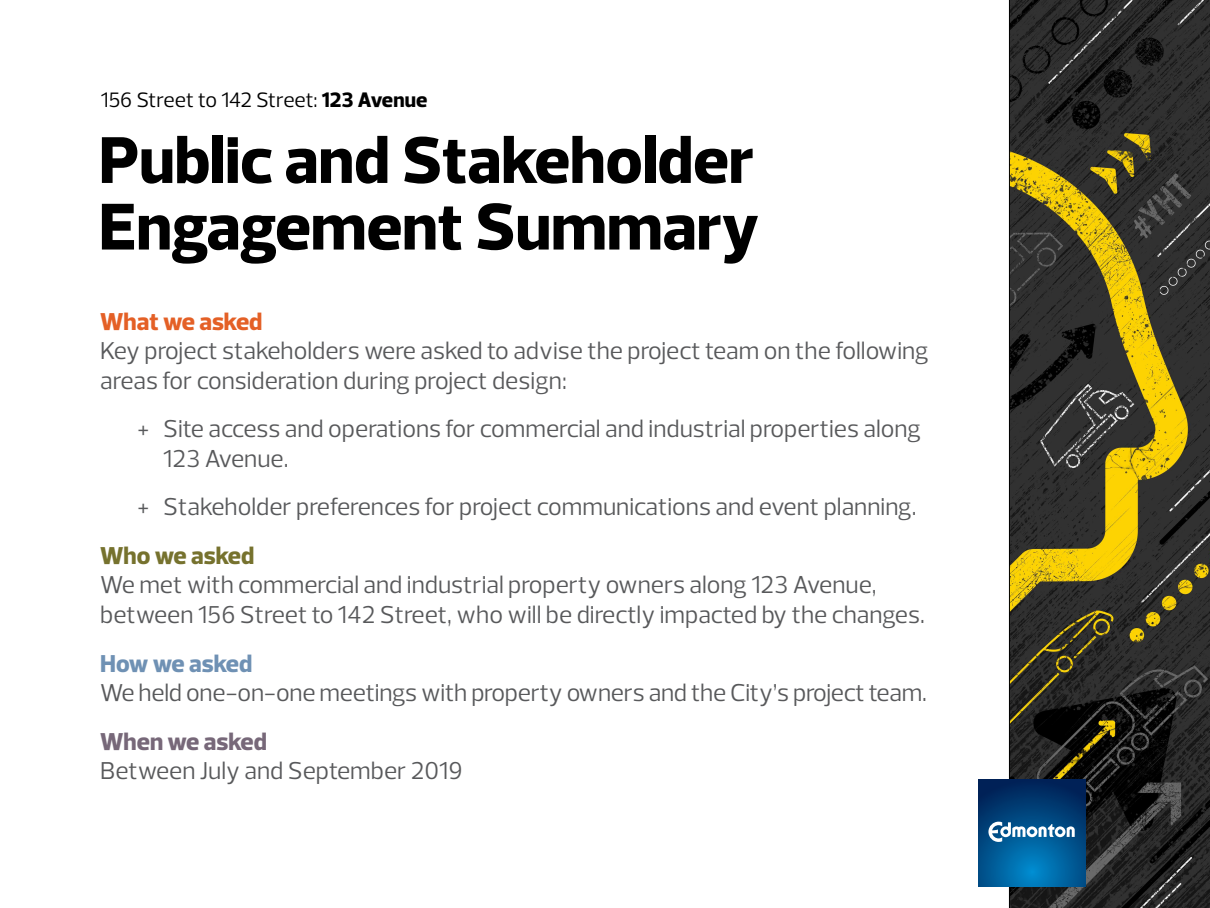
<style>
.page{position:relative;width:1210px;height:908px;background:#fff}
.page>*{position:absolute;margin:0;border:0;box-sizing:border-box;transform-origin:0 0}
.t1{font:800 67.2px/66.5px "Prelo";color:#000}
.t2{font:24.85px/29.4px "Prelo";color:#58595b}
.t3{font:800 24.85px "Prelo";color:#e46026}
.t4{font:800 24.85px "Prelo";color:#776879}
.t5{font:800 24.85px "Prelo";color:#76722e}
.t6{font:800 24.85px "Prelo";color:#6f91b4}
.t7{font:21.21px "Prelo";letter-spacing:-.01em;color:#000}
.s1{font-weight:800}
</style>
<div class="page">
<svg style="left:1009px;top:0;width:201px;height:907px;background:#433e26"></svg>
<svg style="left:978px;top:779px;width:107px;height:107px;background:#004b85"></svg>
<svg style="left:988px;top:821px;width:86px;height:20px"></svg>
<p class="t7" style="left:101px;top:86px;width:328px">156 Street to 142 Street: <span class="s1">123 Avenue</span></p>
<h1 class="t1" style="left:99px;top:127px;width:662px">Public and Stakeholder<br>Engagement Summary</h1>
<p class="t3" style="left:100px;top:306px;width:164px">What we asked</p>
<p class="t2" style="left:100px;top:336px;width:830px">Key project stakeholders were asked to advise the project team on the following areas for consideration during project design:</p>
<p class="t2" style="left:163px;top:414px;width:759px;text-indent:-26px">+ Site access and operations for commercial and industrial properties along<br>123 Avenue.</p>
<p class="t2" style="left:137px;top:492px;width:781px">+ Stakeholder preferences for project communications and event planning.</p>
<p class="t5" style="left:100px;top:540px;width:155px">Who we asked</p>
<p class="t2" style="left:100px;top:570px;width:826px">We met with commercial and industrial property owners along 123 Avenue, between 156 Street to 142 Street, who will be directly impacted by the changes.</p>
<p class="t6" style="left:100px;top:647px;width:153px">How we asked</p>
<p class="t2" style="left:100px;top:678px;width:828px">We held one-on-one meetings with property owners and the City’s project team.</p>
<p class="t4" style="left:100px;top:725px;width:168px">When we asked</p>
<p class="t2" style="left:100px;top:756px;width:364px">Between July and September 2019</p>
</div>
